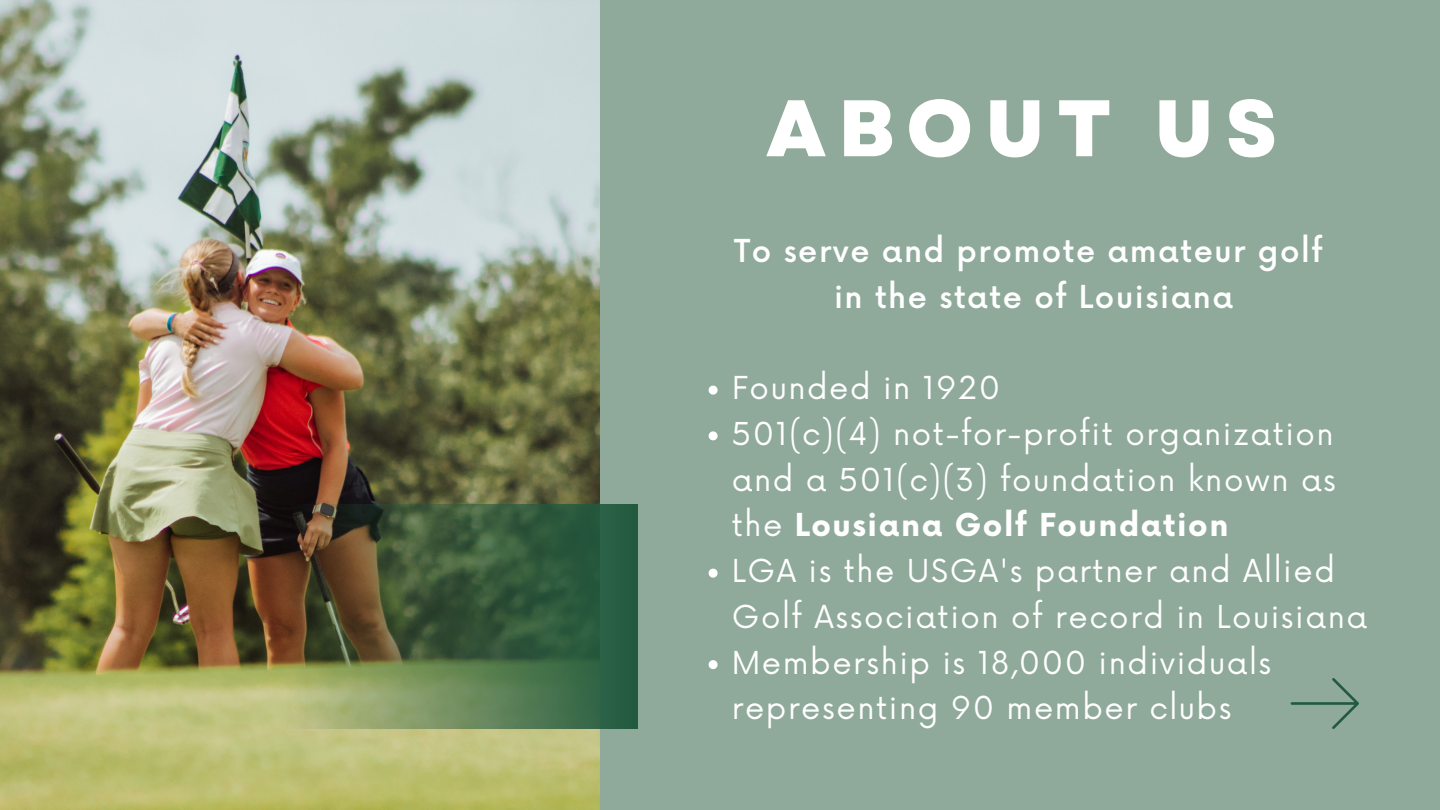
<style>
.page{position:relative;width:1440px;height:810px;background:#8fa99a}
.page>*{position:absolute;margin:0;border:0;box-sizing:border-box;transform-origin:0 0}
.t1{font:800 80px "Garet";letter-spacing:.15em;color:#fff}
.t2{font:30.8px/45.8px "Now";letter-spacing:.05em;color:#fff}
.t3{font:500 30.8px/45.8px "Now";letter-spacing:.05em;color:#fff;text-align:center}
.s1{font-weight:700}
</style>
<div class="page">
<img style="left:0;top:0;width:599px;height:810px">
<svg style="left:286px;top:505px;width:351px;height:224px;background:#4b6341"></svg>
<svg style="left:1291px;top:678px;width:68px;height:51px"></svg>
<svg style="left:709px;top:386px;width:9px;height:9px"></svg>
<svg style="left:709px;top:431px;width:9px;height:9px"></svg>
<svg style="left:709px;top:569px;width:9px;height:9px"></svg>
<svg style="left:709px;top:660px;width:9px;height:9px"></svg>
<p class="t1" style="left:766px;top:71px;width:513px">ABOUT US</p>
<h1 class="t3" style="left:734px;top:230px;width:590px">To serve and promote amateur golf in the state of Louisiana</h1>
<h2 class="t2" style="left:732px;top:367px;width:270px">Founded in 1920</h2>
<p class="t2" style="left:732px;top:412px;width:606px;text-align:justify">501(c)(4) not-for-profit organization and a 501(c)(3) foundation known as the <span class="s1">Lousiana Golf Foundation</span></p>
<p class="t2" style="left:732px;top:550px;width:637px">LGA is the USGA's partner and Allied<br>Golf Association of record in Louisiana</p>
<p class="t2" style="left:732px;top:641px;width:541px">Membership is 18,000 individuals representing 90 member clubs</p>
</div>
